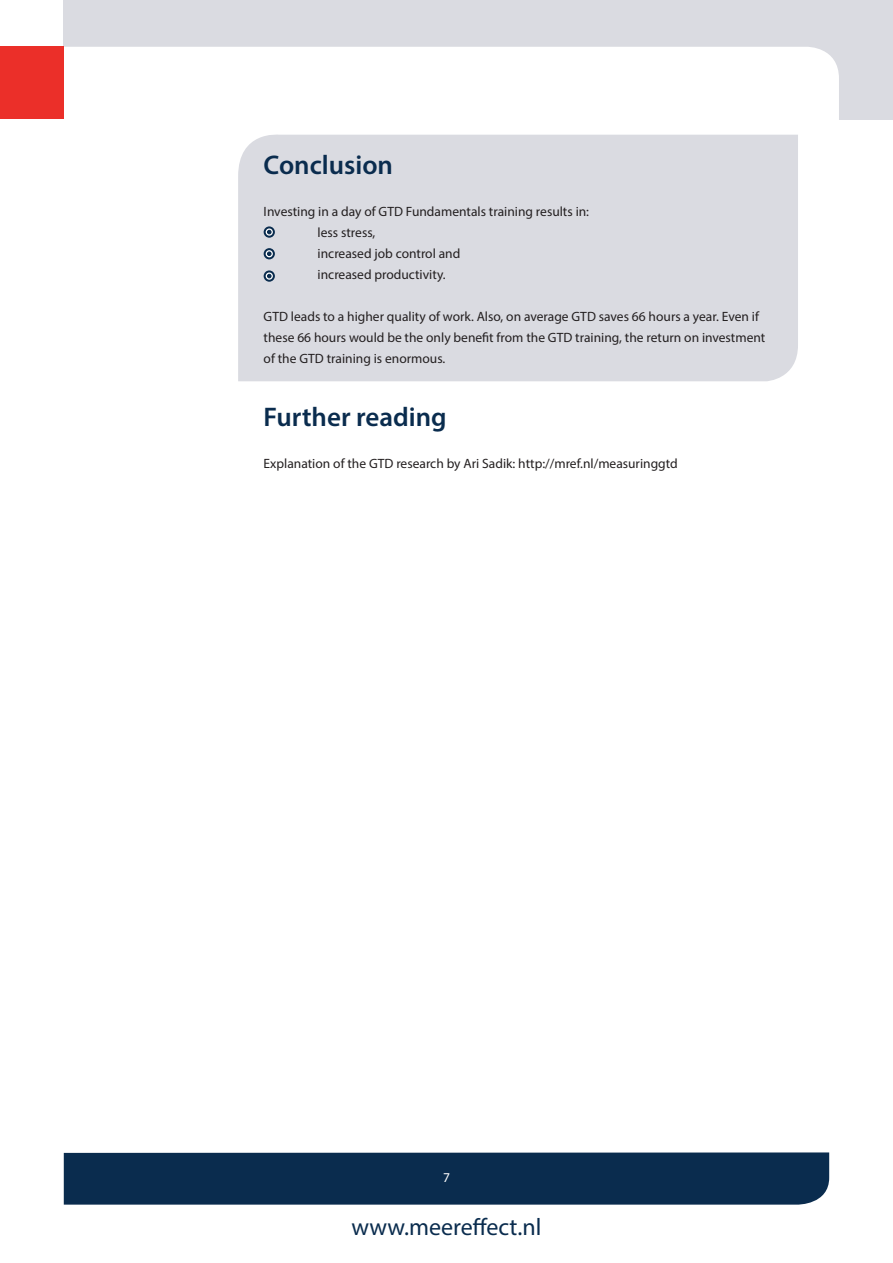
<style>
.page{position:relative;width:893px;height:1263px;background:#fff}
.page>*{position:absolute;margin:0;border:0;box-sizing:border-box;transform-origin:0 0}
.t1{font:600 27px "Myriad Pro";color:#0a2c4e}
.t2{font:24px "Myriad Pro";color:#0a2c4e}
.t3{font:13.5px/21px "Myriad Pro";color:#231f20}
.t4{font:13.5px "Myriad Pro";color:#fff}
</style>
<div class="page">
<div style="left:238px;top:134px;width:560px;height:247px;background:#dadbe1"></div>
<div style="left:64px;top:1152px;width:765px;height:53px;background:#0a2c4e"></div>
<div style="left:64px;top:0;width:829px;height:119px;background:#dadbe1"></div>
<div style="left:64px;top:47px;width:775px;height:72px;background:#fff"></div>
<div style="left:0;top:47px;width:64px;height:72px;background:#eb2f29"></div>
<svg style="left:264px;top:226px;width:11px;height:12px"></svg>
<svg style="left:264px;top:248px;width:11px;height:11px"></svg>
<svg style="left:264px;top:270px;width:11px;height:12px"></svg>
<h1 class="t1" style="left:264px;top:148px;width:131px">Conclusion</h1>
<p class="t3" style="left:318px;top:201px;width:273px;text-indent:-54px">Investing in a day of GTD Fundamentals training results in: less stress,<br>increased job control and<br>increased productivity.</p>
<p class="t3" style="left:264px;top:306px;width:503px">GTD leads to a higher quality of work. Also, on average GTD saves 66 hours a year. Even if these 66 hours would be the only benefit from the GTD training, the return on investment of the GTD training is enormous.</p>
<h1 class="t1" style="left:264px;top:400px;width:185px">Further reading</h1>
<p class="t3" style="left:264px;top:453px;width:416px">Explanation of the GTD research by Ari Sadik: http://mref.nl/measuringgtd</p>
<p class="t4" style="left:443px;top:1169px;width:8px">7</p>
<h2 class="t2" style="left:352px;top:1212px;width:191px">www.meereffect.nl</h2>
</div>
